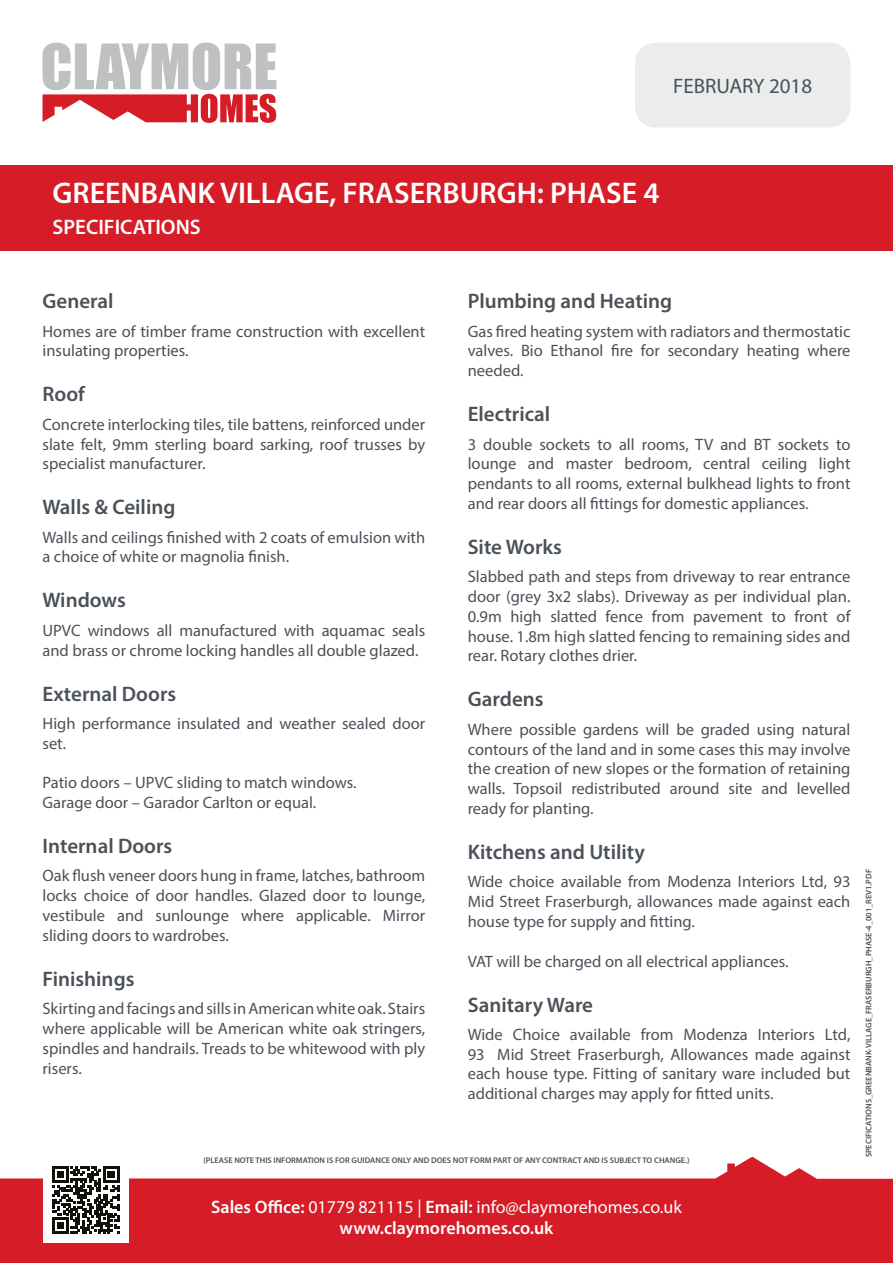
<style>
.page{position:relative;width:893px;height:1263px;background:#fff}
.page>*{position:absolute;margin:0;border:0;box-sizing:border-box;transform-origin:0 0}
.t1{font:600 30px "Myriad Pro";color:#fff}
.New_SUb_Header{font:600 21px "Myriad Pro";color:#4b5159}
.t2{font:600 21px "Myriad Pro";color:#fff}
.t3{font:21px "Myriad Pro";color:#4b5159}
.t4{font:600 18px/21.6px "Myriad Pro";color:#fff;text-align:center}
.Body_Copy_-_Left_Ali{font:16.5px/19.8px "Myriad Pro";color:#4b5159;text-align:justify}
.t5{font:600 8.25px "Myriad Pro";color:#4b5159}
.s1{font-weight:400}
</style>
<div class="page">
<svg style="left:0;top:1157px;width:893px;height:106px;fill:#d61c26"></svg>
<div style="left:43px;top:1157px;width:86px;height:86px;background:#fff"></div>
<svg style="left:52px;top:1167px;width:67px;height:67px"></svg>
<svg style="left:43px;top:43px;width:233px;height:80px"></svg>
<div style="left:635px;top:43px;width:215px;height:85px;background:#ebecec;border-radius:21px"></div>
<div style="left:0;top:166px;width:893px;height:85px;background:#d61c26"></div>
<p class="t3" style="left:673px;top:73px;width:140px">FEBRUARY 2018</p>
<h1 class="t1" style="left:53px;top:174px;width:608px">GREENBANK VILLAGE, FRASERBURGH: PHASE 4</h1>
<p class="t2" style="left:53px;top:214px;width:150px">SPECIFICATIONS</p>
<p class="New_SUb_Header" style="left:43px;top:288px;width:73px">General</p>
<p class="Body_Copy_-_Left_Ali" style="left:43px;top:321px;width:384px">Homes are of timber frame construction with excellent insulating properties.</p>
<p class="New_SUb_Header" style="left:43px;top:381px;width:44px">Roof</p>
<p class="Body_Copy_-_Left_Ali" style="left:43px;top:414px;width:384px">Concrete interlocking tiles, tile battens, reinforced under slate felt, 9mm sterling board sarking, roof trusses by specialist manufacturer.</p>
<p class="New_SUb_Header" style="left:43px;top:494px;width:134px">Walls &amp; Ceiling</p>
<p class="Body_Copy_-_Left_Ali" style="left:43px;top:527px;width:384px">Walls and ceilings finished with 2 coats of emulsion with a choice of white or magnolia finish.</p>
<p class="New_SUb_Header" style="left:43px;top:587px;width:85px">Windows</p>
<p class="Body_Copy_-_Left_Ali" style="left:43px;top:620px;width:384px">UPVC windows all manufactured with aquamac seals and brass or chrome locking handles all double glazed.</p>
<p class="New_SUb_Header" style="left:43px;top:680px;width:135px">External Doors</p>
<p class="Body_Copy_-_Left_Ali" style="left:43px;top:713px;width:384px">High performance insulated and weather sealed door set.</p>
<p class="Body_Copy_-_Left_Ali" style="left:43px;top:772px;width:315px">Patio doors – UPVC sliding to match windows.</p>
<p class="Body_Copy_-_Left_Ali" style="left:43px;top:792px;width:275px">Garage door – Garador Carlton or equal.</p>
<p class="New_SUb_Header" style="left:43px;top:833px;width:131px">Internal Doors</p>
<p class="Body_Copy_-_Left_Ali" style="left:43px;top:866px;width:384px">Oak flush veneer doors hung in frame, latches, bathroom locks choice of door handles. Glazed door to lounge, vestibule and sunlounge where applicable. Mirror sliding doors to wardrobes.</p>
<p class="New_SUb_Header" style="left:43px;top:965px;width:93px">Finishings</p>
<p class="Body_Copy_-_Left_Ali" style="left:43px;top:998px;width:384px">Skirting and facings and sills in American white oak. Stairs where applicable will be American white oak stringers, spindles and handrails. Treads to be whitewood with ply risers.</p>
<p class="New_SUb_Header" style="left:468px;top:288px;width:206px">Plumbing and Heating</p>
<p class="Body_Copy_-_Left_Ali" style="left:468px;top:321px;width:384px">Gas fired heating system with radiators and thermostatic valves. Bio Ethanol fire for secondary heating where needed.</p>
<p class="New_SUb_Header" style="left:468px;top:401px;width:84px">Electrical</p>
<p class="Body_Copy_-_Left_Ali" style="left:468px;top:434px;width:384px">3 double sockets to all rooms, TV and BT sockets to lounge and master bedroom, central ceiling light pendants to all rooms, external bulkhead lights to front and rear doors all fittings for domestic appliances.</p>
<p class="New_SUb_Header" style="left:468px;top:533px;width:96px">Site Works</p>
<p class="Body_Copy_-_Left_Ali" style="left:468px;top:566px;width:384px">Slabbed path and steps from driveway to rear entrance door (grey 3x2 slabs). Driveway as per individual plan.<br>0.9m high slatted fence from pavement to front of house. 1.8m high slatted fencing to remaining sides and rear. Rotary clothes drier.</p>
<p class="New_SUb_Header" style="left:468px;top:686px;width:77px">Gardens</p>
<p class="Body_Copy_-_Left_Ali" style="left:468px;top:719px;width:384px">Where possible gardens will be graded using natural contours of the land and in some cases this may involve the creation of new slopes or the formation of retaining walls. Topsoil redistributed around site and levelled ready for planting.</p>
<p class="New_SUb_Header" style="left:468px;top:838px;width:179px">Kitchens and Utility</p>
<p class="Body_Copy_-_Left_Ali" style="left:468px;top:871px;width:384px">Wide choice available from Modenza Interiors Ltd, 93<br>Mid Street Fraserburgh, allowances made against each house type for supply and fitting.</p>
<p class="Body_Copy_-_Left_Ali" style="left:468px;top:951px;width:322px">VAT will be charged on all electrical appliances.</p>
<p class="New_SUb_Header" style="left:468px;top:991px;width:127px">Sanitary Ware</p>
<p class="Body_Copy_-_Left_Ali" style="left:468px;top:1024px;width:384px">Wide Choice available from Modenza Interiors Ltd, 93 Mid Street Fraserburgh, Allowances made against each house type. Fitting of sanitary ware included but additional charges may apply for fitted units.</p>
<p class="t5" style="left:203px;top:1155px;width:488px">(PLEASE NOTE THIS INFORMATION IS FOR GUIDANCE ONLY AND DOES NOT FORM PART OF ANY CONTRACT AND IS SUBJECT TO CHANGE.)</p>
<p class="t4" style="left:211px;top:1195px;width:472px">Sales Office: <span class="s1">01779 821115 |</span> Email: <span class="s1">info@claymorehomes.co.uk </span>www.claymorehomes.co.uk</p>
<p class="t5" style="left:863px;top:1157px;width:290px;rotate:-90deg">SPECIFICATIONS_GREENBANK-VILLAGE_FRASERBURGH_PHASE-4_001_REV1.PDF</p>
</div>
